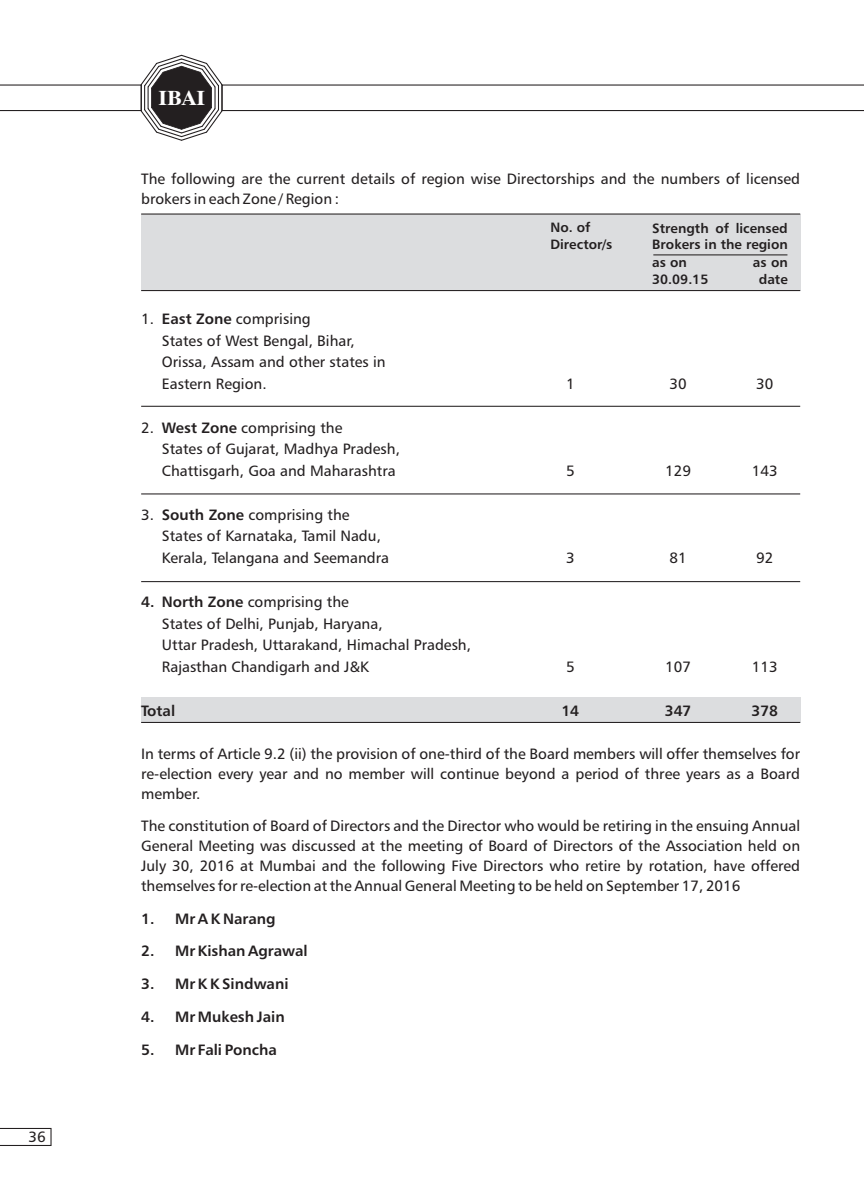
<style>
.page{position:relative;width:864px;height:1188px;background:#fff}
.page>*{position:absolute;margin:0;border:0;box-sizing:border-box;transform-origin:0 0}
.t1{font:700 20.85px "Dutch 801 BT";color:#fff;scale:1.08 1}
.t2{font:15px/21.8px "Humanist 777 BT Roman B";color:#231f20}
.t3{font:15px "Humanist 777 BT Roman B,Bold";color:#231f20}
.t4{font:13.5px/16.4px "Humanist 777 BT Roman B,Bold";color:#231f20}
.s1{font-family:"Humanist 777 BT Roman B,Bold"}
</style>
<div class="page">
<div style="left:141px;top:697px;width:659px;height:25px;background:#dcdddf"></div>
<hr style="left:141px;top:722px;width:659px;height:1px;background:#231f20">
<div style="left:141px;top:214px;width:659px;height:77px;background:#dcdddf"></div>
<hr style="left:141px;top:290px;width:659px;height:1px;background:#231f20">
<hr style="left:141px;top:214px;width:659px;height:1px;background:#231f20">
<hr style="left:141px;top:406px;width:659px;height:1px;background:#231f20">
<hr style="left:141px;top:493px;width:659px;height:1px;background:#231f20">
<hr style="left:141px;top:581px;width:659px;height:1px;background:#231f20">
<hr style="left:653px;top:254px;width:134px;height:1px;background:#231f20">
<div style="left:0;top:85px;width:142px;height:26px;border:1px solid #231f20"></div>
<div style="left:222px;top:85px;width:642px;height:26px;border:1px solid #231f20"></div>
<svg style="left:141px;top:55px;width:81px;height:86px"></svg>
<div style="left:0;top:1128px;width:52px;height:18px;border:1px solid #231f20"></div>
<p class="t2" style="left:29px;top:1127px;width:19px">36</p>
<h1 class="t1" style="left:158px;top:89px;width:45px">IBAI</h1>
<p class="t2" style="left:141px;top:170px;width:661px;line-height:20px">The following are the current details of region wise Directorships and the numbers of licensed brokers in each Zone / Region :</p>
<p class="t4" style="left:652px;top:221px;width:137px">Strength of licensed<br>Brokers in the region</p>
<p class="t4" style="left:652px;top:256px;width:36px">as on</p>
<p class="t4" style="left:753px;top:256px;width:36px">as on</p>
<p class="t4" style="left:652px;top:272px;width:58px">30.09.15</p>
<p class="t4" style="left:759px;top:272px;width:31px">date</p>
<p class="t4" style="left:551px;top:221px;width:63px">No. of<br>Director/s</p>
<p class="t2" style="left:162px;top:309px;width:225px;text-indent:-21px">1. <span class="s1">East Zone</span> comprising<br>States of West Bengal, Bihar,<br>Orissa, Assam and other states in<br>Eastern Region.</p>
<p class="t2" style="left:162px;top:418px;width:240px;text-indent:-21px">2. <span class="s1">West Zone</span> comprising the<br>States of Gujarat, Madhya Pradesh,<br>Chattisgarh, Goa and Maharashtra</p>
<p class="t2" style="left:162px;top:505px;width:229px;text-indent:-21px">3. <span class="s1">South Zone</span> comprising the<br>States of Karnataka, Tamil Nadu,<br>Kerala, Telangana and Seemandra</p>
<p class="t2" style="left:162px;top:592px;width:311px;text-indent:-21px"><span class="s1">4. North Zone</span> comprising the<br>States of Delhi, Punjab, Haryana,<br>Uttar Pradesh, Uttarakand, Himachal Pradesh, Rajasthan Chandigarh and J&amp;K</p>
<p class="t2" style="left:566px;top:374px;width:10px">1</p>
<p class="t2" style="left:670px;top:374px;width:19px">30</p>
<p class="t2" style="left:756px;top:374px;width:19px">30</p>
<p class="t2" style="left:566px;top:461px;width:10px">5</p>
<p class="t2" style="left:665px;top:461px;width:27px">129</p>
<p class="t2" style="left:752px;top:461px;width:27px">143</p>
<p class="t2" style="left:566px;top:548px;width:10px">3</p>
<p class="t2" style="left:670px;top:548px;width:19px">81</p>
<p class="t2" style="left:756px;top:548px;width:19px">92</p>
<p class="t2" style="left:566px;top:657px;width:10px">5</p>
<p class="t2" style="left:665px;top:657px;width:27px">107</p>
<p class="t2" style="left:752px;top:657px;width:27px">113</p>
<p class="t3" style="left:141px;top:704px;width:36px">Total</p>
<p class="t3" style="left:561px;top:704px;width:19px">14</p>
<p class="t3" style="left:665px;top:704px;width:28px">347</p>
<p class="t3" style="left:751px;top:704px;width:28px">378</p>
<p class="t2" style="left:141px;top:745px;width:661px;line-height:20px;text-align:justify">In terms of Article 9.2 (ii) the provision of one-third of the Board members will offer themselves for re-election every year and no member will continue beyond a period of three years as a Board member.</p>
<p class="t2" style="left:141px;top:817px;width:661px;line-height:20px;text-align:justify">The constitution of Board of Directors and the Director who would be retiring in the ensuing Annual General Meeting was discussed at the meeting of Board of Directors of the Association held on July 30, 2016 at Mumbai and the following Five Directors who retire by rotation, have offered themselves for re-election at the Annual General Meeting to be held on September 17, 2016</p>
<p class="t3" style="left:141px;top:912px;width:136px">1. Mr A K Narang</p>
<p class="t3" style="left:141px;top:945px;width:168px">2. Mr Kishan Agrawal</p>
<p class="t3" style="left:141px;top:978px;width:149px">3. Mr K K Sindwani</p>
<p class="t3" style="left:141px;top:1011px;width:145px">4. Mr Mukesh Jain</p>
<p class="t3" style="left:141px;top:1044px;width:137px">5. Mr Fali Poncha</p>
</div>
